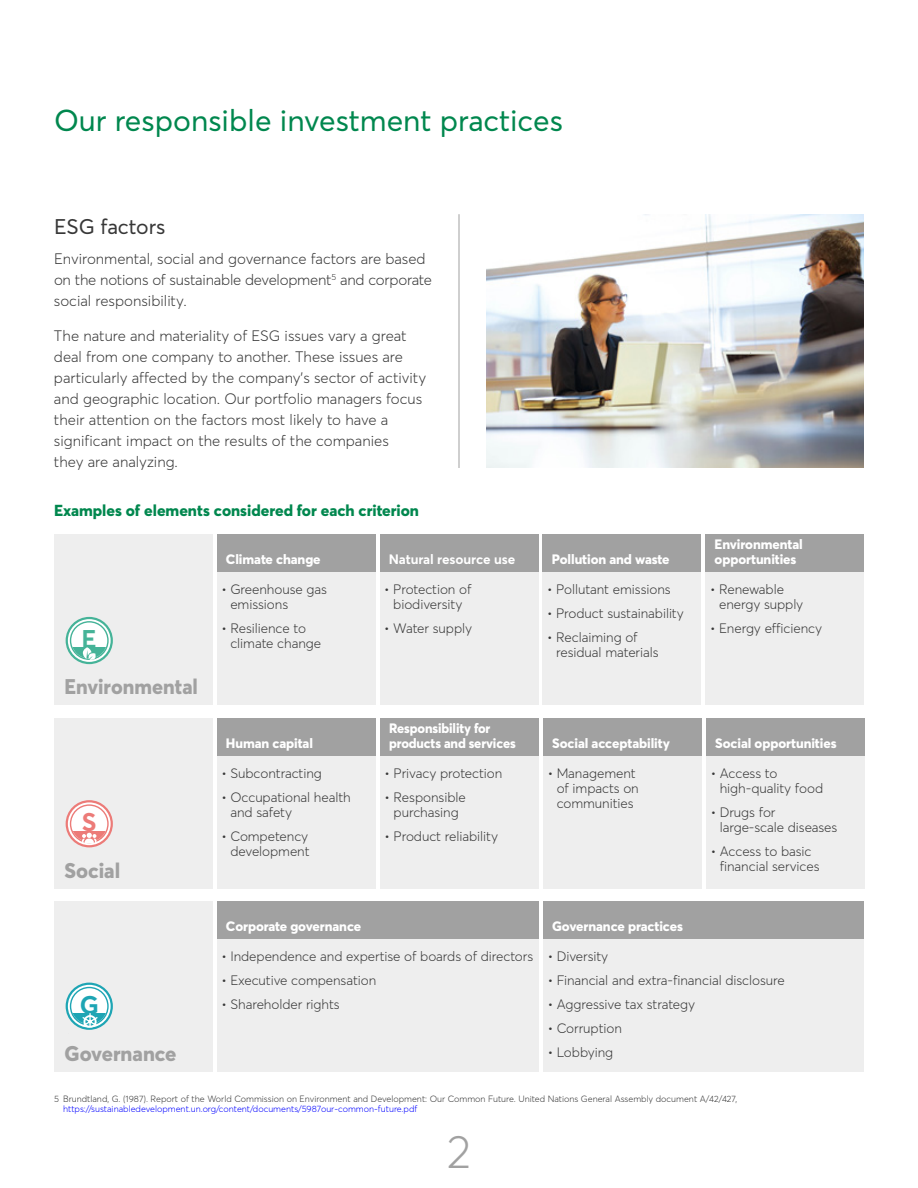
<style>
.page{position:relative;width:918px;height:1188px;background:#fff}
.page>*{position:absolute;margin:0;border:0;box-sizing:border-box;transform-origin:0 0}
.t1{font:300 46.5px "Averta";color:#a1a1a1}
.t2{font:30px "Averta";color:#00874e}
.t3{font:700 25.35px "Averta";color:#45b398}
.t4{font:700 25.35px "Averta";color:#ec7b78}
.t5{font:700 25.35px "Averta";color:#1ea5b4}
.t6{font:800 21px "Averta";color:#a1a1a1}
.t7{font:800 21px "Averta";color:#a1a1a1;scale:.96 1}
.t8{font:21px "Averta";color:#383838}
.t9{font:800 15.75px "Averta";color:#00874e}
.t10{font:300 15px/21.1px "Averta";color:#383838}
.t11{font:300 13.5px/15px "Averta";letter-spacing:-.005em;color:#383838}
.t12{font:800 13.5px/15px "Averta";letter-spacing:-.005em;color:#fff}
.t13{font:700 13.5px "Averta";letter-spacing:-.005em;color:#fff}
.t14{font:300 9px/10.8px "Averta";color:#383838}
.s1{color:#00f}
</style>
<div class="page">
<div style="left:54px;top:534px;width:158px;height:170px;background:#eee"></div>
<div style="left:217px;top:535px;width:158px;height:169px;background:#eee"></div>
<div style="left:217px;top:534px;width:158px;height:38px;background:#a1a1a1"></div>
<div style="left:217px;top:719px;width:158px;height:169px;background:#eee"></div>
<div style="left:217px;top:718px;width:158px;height:38px;background:#a1a1a1"></div>
<div style="left:217px;top:902px;width:322px;height:169px;background:#eee"></div>
<div style="left:217px;top:901px;width:322px;height:38px;background:#a1a1a1"></div>
<div style="left:543px;top:535px;width:158px;height:169px;background:#eee"></div>
<div style="left:543px;top:534px;width:158px;height:38px;background:#a1a1a1"></div>
<div style="left:543px;top:719px;width:159px;height:169px;background:#eee"></div>
<div style="left:543px;top:718px;width:159px;height:38px;background:#a1a1a1"></div>
<div style="left:380px;top:535px;width:158px;height:169px;background:#eee"></div>
<div style="left:380px;top:534px;width:158px;height:38px;background:#a1a1a1"></div>
<div style="left:380px;top:719px;width:159px;height:169px;background:#eee"></div>
<div style="left:380px;top:718px;width:159px;height:38px;background:#a1a1a1"></div>
<div style="left:543px;top:902px;width:321px;height:169px;background:#eee"></div>
<div style="left:543px;top:901px;width:321px;height:38px;background:#a1a1a1"></div>
<div style="left:706px;top:535px;width:158px;height:169px;background:#eee"></div>
<div style="left:706px;top:534px;width:158px;height:38px;background:#a1a1a1"></div>
<div style="left:706px;top:719px;width:159px;height:169px;background:#eee"></div>
<div style="left:706px;top:718px;width:159px;height:38px;background:#a1a1a1"></div>
<div style="left:54px;top:718px;width:158px;height:170px;background:#eee"></div>
<div style="left:54px;top:901px;width:158px;height:170px;background:#eee"></div>
<svg style="left:66px;top:617px;width:47px;height:47px"></svg>
<svg style="left:68px;top:619px;width:43px;height:43px"></svg>
<svg style="left:70px;top:621px;width:39px;height:39px"></svg>
<div style="left:71px;top:623px;width:36px;height:36px;background:#fff;border-radius:50%"></div>
<svg style="left:71px;top:648px;width:36px;height:11px"></svg>
<svg style="left:83px;top:647px;width:14px;height:13px"></svg>
<svg style="left:66px;top:800px;width:47px;height:47px"></svg>
<svg style="left:68px;top:802px;width:43px;height:43px"></svg>
<svg style="left:70px;top:804px;width:39px;height:39px"></svg>
<div style="left:71px;top:806px;width:36px;height:36px;background:#fff;border-radius:50%"></div>
<svg style="left:71px;top:831px;width:36px;height:11px"></svg>
<svg style="left:82px;top:833px;width:14px;height:10px"></svg>
<svg style="left:66px;top:983px;width:47px;height:47px"></svg>
<svg style="left:68px;top:985px;width:43px;height:43px"></svg>
<svg style="left:70px;top:987px;width:39px;height:39px"></svg>
<div style="left:71px;top:988px;width:36px;height:36px;background:#fff;border-radius:50%"></div>
<svg style="left:71px;top:1013px;width:36px;height:11px"></svg>
<svg style="left:82px;top:1013px;width:16px;height:15px"></svg>
<img style="left:486px;top:214px;width:378px;height:254px">
<hr style="left:459px;top:214px;width:1px;height:254px;background:#a1a1a1">
<h2 class="t2" style="left:54px;top:102px;width:510px">Our responsible investment practices</h2>
<h3 class="t8" style="left:54px;top:213px;width:113px">ESG factors</h3>
<p class="t10" style="left:54px;top:248px;width:380px">Environmental, social and governance factors are based on the notions of sustainable development<sup>5</sup> and corporate social responsibility.</p>
<p class="t10" style="left:54px;top:325px;width:374px">The nature and materiality of ESG issues vary a great deal from one company to another. These issues are particularly affected by the company’s sector of activity and geographic location. Our portfolio managers focus their attention on the factors most likely to have a significant impact on the results of the companies<br>they are analyzing.</p>
<h4 class="t9" style="left:54px;top:501px;width:367px">Examples of elements considered for each criterion</h4>
<h3 class="t3" style="left:82px;top:623px;width:17px">E</h3>
<h5 class="t7" style="left:64px;top:673px;width:141px">Environmental</h5>
<h3 class="t4" style="left:82px;top:806px;width:16px">S</h3>
<h5 class="t6" style="left:64px;top:857px;width:57px">Social</h5>
<h6 class="t12" style="left:226px;top:552px;width:96px">Climate change</h6>
<p class="t11" style="left:230px;top:582px;width:98px;text-indent:-9px">• Greenhouse gas emissions</p>
<p class="t11" style="left:230px;top:621px;width:92px;text-indent:-9px">• Resilience to climate change</p>
<h6 class="t12" style="left:226px;top:736px;width:89px">Human capital</h6>
<p class="t11" style="left:221px;top:766px;width:102px">• Subcontracting</p>
<p class="t11" style="left:230px;top:790px;width:122px;text-indent:-9px">• Occupational health and safety</p>
<p class="t11" style="left:221px;top:829px;width:90px;text-align:right">• Competency development</p>
<h6 class="t13" style="left:389px;top:551px;width:128px">Natural resource use</h6>
<p class="t11" style="left:384px;top:582px;width:89px;text-align:center">• Protection of biodiversity</p>
<p class="t11" style="left:384px;top:621px;width:89px">• Water supply</p>
<h6 class="t12" style="left:389px;top:721px;width:128px">Responsibility for products and services</h6>
<p class="t11" style="left:385px;top:766px;width:119px">• Privacy protection</p>
<p class="t11" style="left:385px;top:790px;width:83px;text-align:center">• Responsible purchasing</p>
<p class="t11" style="left:385px;top:829px;width:115px">• Product reliability</p>
<h6 class="t12" style="left:552px;top:552px;width:119px">Pollution and waste</h6>
<p class="t11" style="left:547px;top:582px;width:125px">• Pollutant emissions</p>
<p class="t11" style="left:547px;top:606px;width:138px">• Product sustainability</p>
<p class="t11" style="left:556px;top:630px;width:104px;text-indent:-9px">• Reclaiming of residual materials</p>
<h6 class="t12" style="left:715px;top:537px;width:90px">Environmental opportunities</h6>
<p class="t11" style="left:719px;top:582px;width:86px;text-indent:-9px">• Renewable energy supply</p>
<p class="t11" style="left:710px;top:621px;width:114px">• Energy efficiency</p>
<h6 class="t12" style="left:552px;top:736px;width:119px">Social acceptability</h6>
<p class="t11" style="left:557px;top:766px;width:84px;text-indent:-9px">• Management of impacts on communities</p>
<h6 class="t12" style="left:715px;top:736px;width:123px">Social opportunities</h6>
<p class="t11" style="left:720px;top:766px;width:105px;text-indent:-9px">• Access to high-quality food</p>
<p class="t11" style="left:720px;top:805px;width:119px;text-indent:-9px">• Drugs for large-scale diseases</p>
<p class="t11" style="left:720px;top:844px;width:101px;text-indent:-9px">• Access to basic financial services</p>
<h3 class="t5" style="left:80px;top:989px;width:21px">G</h3>
<h5 class="t6" style="left:64px;top:1040px;width:114px">Governance</h5>
<h6 class="t12" style="left:226px;top:919px;width:137px">Corporate governance</h6>
<p class="t11" style="left:221px;top:949px;width:313px">• Independence and expertise of boards of directors</p>
<p class="t11" style="left:221px;top:973px;width:156px">• Executive compensation</p>
<p class="t11" style="left:221px;top:997px;width:120px">• Shareholder rights</p>
<h6 class="t12" style="left:552px;top:919px;width:132px">Governance practices</h6>
<p class="t11" style="left:548px;top:949px;width:62px">• Diversity</p>
<p class="t11" style="left:548px;top:973px;width:239px">• Financial and extra-financial disclosure</p>
<p class="t11" style="left:548px;top:997px;width:149px">• Aggressive tax strategy</p>
<p class="t11" style="left:548px;top:1021px;width:76px">• Corruption</p>
<p class="t11" style="left:548px;top:1045px;width:67px">• Lobbying</p>
<p class="t14" style="left:63px;top:1093px;width:676px;text-indent:-9px">5 Brundtland, G. (1987). Report of the World Commission on Environment and Development: Our Common Future. United Nations General Assembly document A/42/427, <span class="s1">https://sustainabledevelopment.un.org/content/documents/5987our-common-future.pdf</span></p>
<h1 class="t1" style="left:447px;top:1123px;width:25px">2</h1>
</div>
